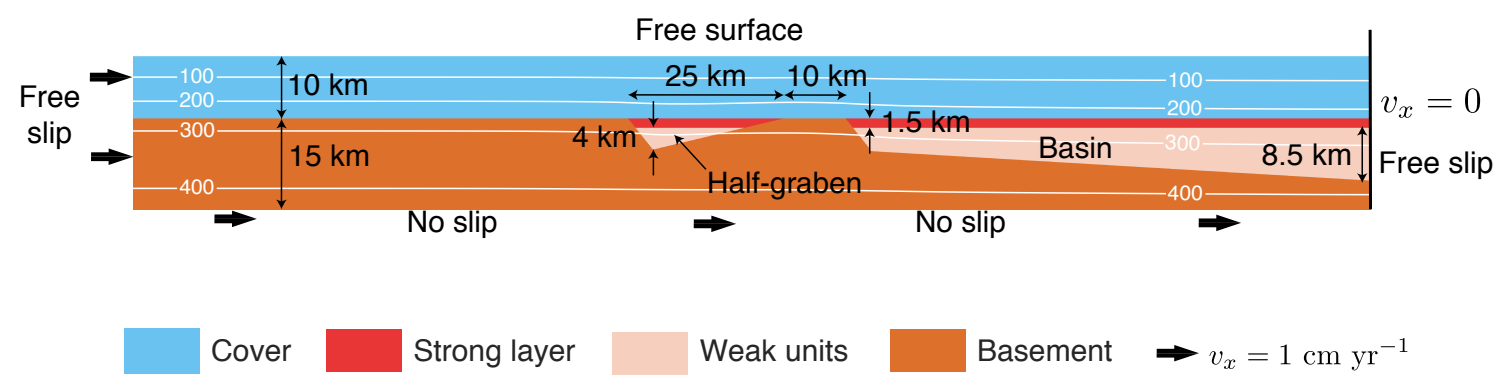
<style>
.page{position:relative;width:1509px;height:385px;background:#fff}
.page>*{position:absolute;margin:0;border:0;box-sizing:border-box;transform-origin:0 0}
.t1{font:30px/36px "Helvetica";color:#000}
.t2{font:30px "Helvetica";color:#262626}
.t3{font:29.7px "Helvetica LT Std";color:#000}
.t4{font:29.7px "Helvetica";color:#000}
.t5{font:21px/28.2px "Helvetica";color:#fff}
</style>
<div class="page">
<img style="left:134px;top:29px;width:1236px;height:180px">
<hr style="left:134px;top:76px;width:43px;height:2px;background:#fff">
<hr style="left:134px;top:100px;width:43px;height:2px;background:#fff">
<hr style="left:134px;top:130px;width:44px;height:2px;background:#fff">
<hr style="left:134px;top:188px;width:43px;height:1px;background:#fff">
<svg style="left:90px;top:69px;width:42px;height:16px"></svg>
<svg style="left:91px;top:148px;width:42px;height:17px"></svg>
<hr style="left:1368px;top:30px;width:3px;height:179px;background:#000">
<svg style="left:1381px;top:96px;width:30px;height:22px"></svg>
<svg style="left:1427px;top:99px;width:24px;height:8px"></svg>
<svg style="left:1465px;top:88px;width:14px;height:25px"></svg>
<div style="left:890px;top:330px;width:75px;height:42px;background:#dd712b"></div>
<div style="left:613px;top:332px;width:75px;height:42px;background:#f7cfbe"></div>
<div style="left:326px;top:330px;width:75px;height:42px;background:#e83536"></div>
<div style="left:124px;top:328px;width:75px;height:45px;background:#69c2ef"></div>
<svg style="left:1156px;top:345px;width:42px;height:16px"></svg>
<svg style="left:1209px;top:351px;width:26px;height:18px"></svg>
<svg style="left:1248px;top:353px;width:19px;height:7px"></svg>
<svg style="left:1280px;top:344px;width:10px;height:20px"></svg>
<svg style="left:1303px;top:351px;width:37px;height:14px"></svg>
<svg style="left:1351px;top:338px;width:56px;height:32px"></svg>
<svg style="left:214px;top:30px;width:1156px;height:202px"></svg>
<p class="t1" style="left:19px;top:79px;width:63px">Free slip</p>
<p class="t1" style="left:635px;top:12px;width:170px">Free surface</p>
<p class="t1" style="left:665px;top:59px;width:83px">25 km</p>
<p class="t1" style="left:786px;top:59px;width:83px">10 km</p>
<p class="t5" style="left:179px;top:63px;width:37px">100</p>
<p class="t5" style="left:1167px;top:66px;width:37px;rotate:1deg">100<br>200</p>
<p class="t1" style="left:287px;top:68px;width:83px">10 km</p>
<p class="t5" style="left:179px;top:87px;width:37px">200</p>
<p class="t5" style="left:180px;top:116px;width:37px">300</p>
<p class="t1" style="left:880px;top:104px;width:92px">1.5 km</p>
<p class="t1" style="left:572px;top:119px;width:67px">4 km</p>
<p class="t3" style="left:1038px;top:136px;width:76px">Basin</p>
<p class="t1" style="left:1261px;top:137px;width:92px">8.5 km</p>
<p class="t1" style="left:288px;top:138px;width:83px">15 km</p>
<p class="t5" style="left:179px;top:174px;width:37px">400</p>
<p class="t4" style="left:407px;top:199px;width:92px">No slip</p>
<p class="t3" style="left:707px;top:171px;width:156px">Half-graben</p>
<p class="t4" style="left:915px;top:199px;width:92px">No slip</p>
<p class="t1" style="left:1378px;top:146px;width:117px">Free slip</p>
<p class="t2" style="left:211px;top:327px;width:82px">Cover</p>
<p class="t2" style="left:413px;top:327px;width:163px">Strong layer</p>
<p class="t2" style="left:700px;top:327px;width:150px">Weak units</p>
<p class="t2" style="left:977px;top:327px;width:137px">Basement</p>
</div>
